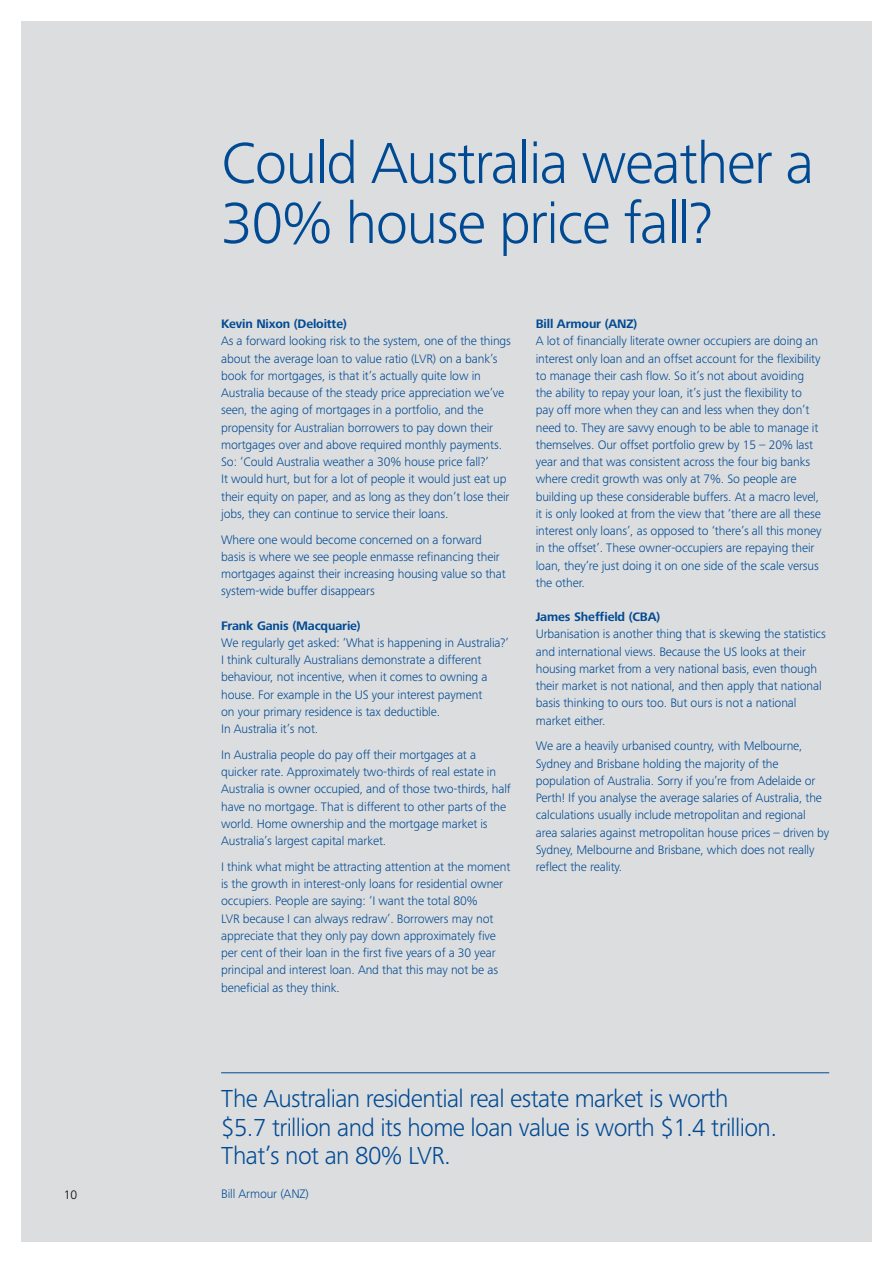
<style>
.page{position:relative;width:893px;height:1263px;background:#fff}
.page>*{position:absolute;margin:0;border:0;box-sizing:border-box;transform-origin:0 0}
.Heading_3b{font:300 60px/60px "Frutiger Next Pro";letter-spacing:-.025em;color:#004a94}
.Pullout{font:300 25.5px/28.5px "Frutiger Next Pro";letter-spacing:-.025em;color:#004a94}
.Body{font:300 12.75px/17.2px "Frutiger Next Pro";letter-spacing:-.01em;color:#004a94}
.Body_sub-heading_bol{font:700 12.75px "Frutiger Next Pro";letter-spacing:-.01em;color:#004a94}
.t1{font:300 12.75px "Frutiger Next Pro";color:#000}
</style>
<div class="page">
<div style="left:21px;top:21px;width:851px;height:1221px;background:#dcddde"></div>
<hr style="left:221px;top:1072px;width:608px;height:1px;background:#004a94">
<p class="Heading_3b" style="left:221px;top:133px;width:595px">Could Australia weather a<br>30% house price fall?</p>
<p class="Body_sub-heading_bol" style="left:221px;top:317px;width:127px">Kevin Nixon (Deloitte)</p>
<p class="Body" style="left:221px;top:332px;width:291px">As a forward looking risk to the system, one of the things about the average loan to value ratio (LVR) on a bank’s book for mortgages, is that it’s actually quite low in Australia because of the steady price appreciation we’ve seen, the aging of mortgages in a portfolio, and the propensity for Australian borrowers to pay down their mortgages over and above required monthly payments.<br>So: ‘Could Australia weather a 30% house price fall?’<br>It would hurt, but for a lot of people it would just eat up their equity on paper, and as long as they don’t lose their jobs, they can continue to service their loans.</p>
<p class="Body" style="left:221px;top:531px;width:286px">Where one would become concerned on a forward basis is where we see people enmasse refinancing their mortgages against their increasing housing value so that system-wide buffer disappears</p>
<p class="Body_sub-heading_bol" style="left:221px;top:618px;width:141px">Frank Ganis (Macquarie)</p>
<p class="Body" style="left:221px;top:634px;width:289px">We regularly get asked: ‘What is happening in Australia?’ I think culturally Australians demonstrate a different behaviour, not incentive, when it comes to owning a house. For example in the US your interest payment<br>on your primary residence is tax deductible.<br>In Australia it’s not.</p>
<p class="Body" style="left:221px;top:746px;width:291px">In Australia people do pay off their mortgages at a quicker rate. Approximately two-thirds of real estate in Australia is owner occupied, and of those two-thirds, half have no mortgage. That is different to other parts of the world. Home ownership and the mortgage market is Australia’s largest capital market.</p>
<p class="Body" style="left:221px;top:858px;width:291px">I think what might be attracting attention at the moment is the growth in interest-only loans for residential owner occupiers. People are saying: ‘I want the total 80%<br>LVR because I can always redraw’. Borrowers may not appreciate that they only pay down approximately five per cent of their loan in the first five years of a 30 year principal and interest loan. And that this may not be as beneficial as they think.</p>
<p class="Body_sub-heading_bol" style="left:536px;top:317px;width:103px">Bill Armour (ANZ)</p>
<p class="Body" style="left:536px;top:332px;width:287px">A lot of financially literate owner occupiers are doing an interest only loan and an offset account for the flexibility to manage their cash flow. So it’s not about avoiding the ability to repay your loan, it’s just the flexibility to pay off more when they can and less when they don’t need to. They are savvy enough to be able to manage it themselves. Our offset portfolio grew by 15 – 20% last year and that was consistent across the four big banks where credit growth was only at 7%. So people are building up these considerable buffers. At a macro level, it is only looked at from the view that ‘there are all these interest only loans’, as opposed to ‘there’s all this money in the offset’. These owner-occupiers are repaying their loan, they’re just doing it on one side of the scale versus the other.</p>
<p class="Body_sub-heading_bol" style="left:536px;top:610px;width:126px">James Sheffield (CBA)</p>
<p class="Body" style="left:536px;top:625px;width:291px">Urbanisation is another thing that is skewing the statistics and international views. Because the US looks at their housing market from a very national basis, even though their market is not national, and then apply that national basis thinking to ours too. But ours is not a national market either.</p>
<p class="Body" style="left:536px;top:737px;width:295px">We are a heavily urbanised country, with Melbourne, Sydney and Brisbane holding the majority of the population of Australia. Sorry if you’re from Adelaide or Perth! If you analyse the average salaries of Australia, the calculations usually include metropolitan and regional area salaries against metropolitan house prices – driven by Sydney, Melbourne and Brisbane, which does not really reflect the reality.</p>
<p class="Pullout" style="left:221px;top:1084px;width:557px">The Australian residential real estate market is worth $5.7 trillion and its home loan value is worth $1.4 trillion.<br>That’s not an 80% LVR.</p>
<p class="t1" style="left:64px;top:1188px;width:15px">10</p>
<p class="Body" style="left:221px;top:1185px;width:89px">Bill Armour (ANZ)</p>
</div>
